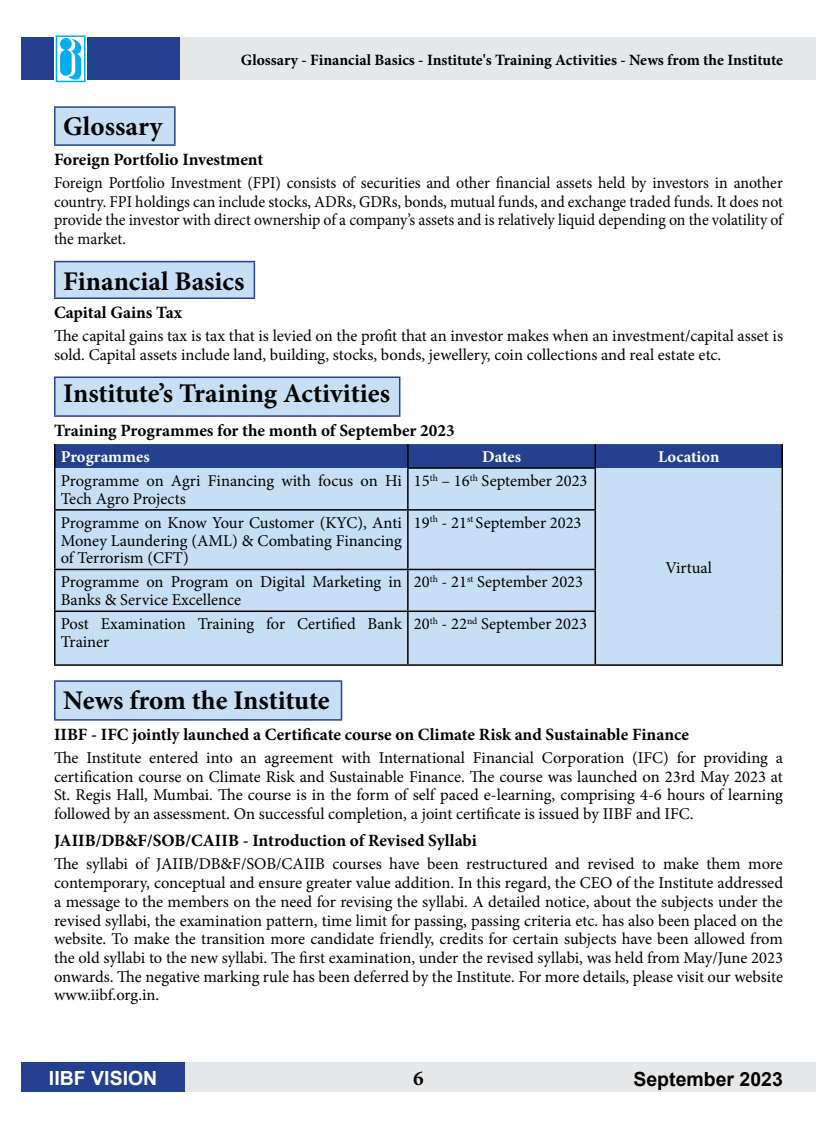
<style>
.page{position:relative;width:837px;height:1134px;background:#fff}
.page>*{position:absolute;margin:0;border:0;box-sizing:border-box;transform-origin:0 0}
.t1{font:700 27px "Minion Pro";color:#000}
.t2{font:700 21px "Minion Pro";color:#000}
.t3{font:700 19.5px "Arial";color:#000}
.t4{font:700 19.5px "Arial";color:#fff}
.t5{font:700 17.25px "Minion Pro";color:#000}
.t6{font:16.5px/18.8px "Minion Pro";color:#000}
.t7{font:16.5px/18.8px "Minion Pro";color:#000;text-align:justify;scale:.96 1}
.t8{font:700 16.5px "Minion Pro";color:#fff}
.t9{font:700 15.75px "Minion Pro";color:#000}
</style>
<div class="page">
<div style="left:137px;top:38px;width:679px;height:42px;background:#e6e7e8"></div>
<div style="left:21px;top:38px;width:159px;height:42px;background:#25408f"></div>
<div style="left:175px;top:1062px;width:641px;height:30px;background:#e6e7e8"></div>
<div style="left:21px;top:1062px;width:164px;height:30px;background:#25408f"></div>
<svg style="left:54px;top:35px;width:33px;height:48px"></svg>
<div style="left:56px;top:35px;width:30px;height:47px;border:2px solid #00aeef"></div>
<svg style="left:60px;top:38px;width:21px;height:43px"></svg>
<div style="left:55px;top:107px;width:120px;height:38px;background:#c7dff4"></div>
<hr style="left:54px;top:106px;width:122px;height:2px;background:#25408f">
<hr style="left:54px;top:108px;width:2px;height:36px;background:#25408f">
<hr style="left:174px;top:108px;width:2px;height:36px;background:#25408f">
<hr style="left:54px;top:144px;width:122px;height:2px;background:#25408f">
<div style="left:55px;top:262px;width:199px;height:36px;background:#c7dff4"></div>
<hr style="left:54px;top:261px;width:201px;height:1px;background:#25408f">
<hr style="left:54px;top:262px;width:2px;height:35px;background:#25408f">
<hr style="left:254px;top:262px;width:1px;height:35px;background:#25408f">
<hr style="left:54px;top:297px;width:201px;height:2px;background:#25408f">
<div style="left:55px;top:377px;width:345px;height:39px;background:#c7dff4"></div>
<hr style="left:54px;top:376px;width:346px;height:2px;background:#25408f">
<hr style="left:54px;top:378px;width:2px;height:37px;background:#25408f">
<hr style="left:399px;top:378px;width:1px;height:37px;background:#25408f">
<hr style="left:54px;top:415px;width:346px;height:2px;background:#25408f">
<div style="left:56px;top:468px;width:539px;height:196px;background:#c7dff4"></div>
<div style="left:595px;top:468px;width:187px;height:197px;background:#c7dff4"></div>
<hr style="left:54px;top:444px;width:2px;height:24px;background:#000">
<div style="left:55px;top:444px;width:728px;height:24px;background:#25408f"></div>
<hr style="left:782px;top:468px;width:1px;height:42px;background:#000">
<hr style="left:782px;top:510px;width:1px;height:59px;background:#000">
<hr style="left:782px;top:569px;width:1px;height:42px;background:#000">
<hr style="left:782px;top:611px;width:1px;height:53px;background:#000">
<hr style="left:595px;top:664px;width:188px;height:2px;background:#000">
<hr style="left:54px;top:468px;width:2px;height:41px;background:#000">
<hr style="left:54px;top:511px;width:2px;height:58px;background:#000">
<hr style="left:54px;top:570px;width:2px;height:41px;background:#000">
<hr style="left:54px;top:612px;width:2px;height:52px;background:#000">
<hr style="left:54px;top:509px;width:354px;height:2px;background:#000">
<hr style="left:54px;top:569px;width:354px;height:1px;background:#000">
<hr style="left:54px;top:611px;width:354px;height:1px;background:#000">
<hr style="left:54px;top:664px;width:354px;height:2px;background:#000">
<hr style="left:407px;top:469px;width:2px;height:40px;background:#000">
<hr style="left:407px;top:511px;width:2px;height:58px;background:#000">
<hr style="left:407px;top:570px;width:2px;height:41px;background:#000">
<hr style="left:407px;top:612px;width:2px;height:52px;background:#000">
<hr style="left:407px;top:467px;width:189px;height:2px;background:#000">
<hr style="left:595px;top:469px;width:1px;height:40px;background:#000">
<hr style="left:595px;top:511px;width:1px;height:58px;background:#000">
<hr style="left:595px;top:570px;width:1px;height:41px;background:#000">
<hr style="left:595px;top:612px;width:1px;height:52px;background:#000">
<hr style="left:408px;top:509px;width:188px;height:2px;background:#000">
<hr style="left:408px;top:569px;width:188px;height:1px;background:#000">
<hr style="left:408px;top:611px;width:188px;height:1px;background:#000">
<hr style="left:408px;top:664px;width:187px;height:2px;background:#000">
<div style="left:55px;top:681px;width:287px;height:39px;background:#c7dff4"></div>
<hr style="left:54px;top:680px;width:288px;height:2px;background:#25408f">
<hr style="left:54px;top:682px;width:2px;height:37px;background:#25408f">
<hr style="left:341px;top:682px;width:1px;height:37px;background:#25408f">
<hr style="left:54px;top:719px;width:288px;height:2px;background:#25408f">
<p class="t9" style="left:241px;top:48px;width:544px">Glossary - Financial Basics - Institute's Training Activities - News from the Institute</p>
<h1 class="t1" style="left:63px;top:108px;width:101px">Glossary</h1>
<p class="t5" style="left:54px;top:147px;width:211px">Foreign Portfolio Investment</p>
<p class="t7" style="left:54px;top:173px;width:761px">Foreign Portfolio Investment (FPI) consists of securities and other financial assets held by investors in another country. FPI holdings can include stocks, ADRs, GDRs, bonds, mutual funds, and exchange traded funds. It does not provide the investor with direct ownership of a company’s assets and is relatively liquid depending on the volatility of the market.</p>
<h1 class="t1" style="left:63px;top:262px;width:183px">Financial Basics</h1>
<p class="t5" style="left:54px;top:300px;width:130px">Capital Gains Tax</p>
<p class="t6" style="left:54px;top:327px;width:731px">The capital gains tax is tax that is levied on the profit that an investor makes when an investment/capital asset is sold. Capital assets include land, building, stocks, bonds, jewellery, coin collections and real estate etc.</p>
<h1 class="t1" style="left:63px;top:375px;width:328px">Institute’s Training Activities</h1>
<p class="t5" style="left:54px;top:418px;width:402px">Training Programmes for the month of September 2023</p>
<p class="t8" style="left:61px;top:445px;width:90px">Programmes</p>
<p class="t8" style="left:482px;top:445px;width:41px">Dates</p>
<p class="t8" style="left:658px;top:445px;width:63px">Location</p>
<p class="t6" style="left:61px;top:472px;width:343px;line-height:17.9px">Programme on Agri Financing with focus on Hi<br>Tech Agro Projects</p>
<p class="t6" style="left:414px;top:471px;width:175px">15<sup>th</sup> – 16<sup>th</sup> September 2023</p>
<p class="t6" style="left:61px;top:514px;width:343px;line-height:17.9px;text-align:justify">Programme on Know Your Customer (KYC), Anti Money Laundering (AML) &amp; Combating Financing of Terrorism (CFT)</p>
<p class="t6" style="left:414px;top:513px;width:169px">19<sup>th</sup> - 21<sup>st</sup> September 2023</p>
<p class="t6" style="left:61px;top:573px;width:343px;line-height:17.9px">Programme on Program on Digital Marketing in<br>Banks &amp; Service Excellence</p>
<p class="t6" style="left:414px;top:573px;width:171px">20<sup>th</sup> - 21<sup>st</sup> September 2023</p>
<p class="t6" style="left:61px;top:615px;width:343px;line-height:17.9px">Post Examination Training for Certified Bank<br>Trainer</p>
<p class="t6" style="left:414px;top:615px;width:175px">20<sup>th</sup> - 22<sup>nd</sup> September 2023</p>
<p class="t6" style="left:665px;top:558px;width:48px">Virtual</p>
<h1 class="t1" style="left:63px;top:682px;width:268px">News from the Institute</h1>
<p class="t5" style="left:54px;top:722px;width:636px">IIBF - IFC jointly launched a Certificate course on Climate Risk and Sustainable Finance</p>
<p class="t6" style="left:54px;top:748px;width:731px;text-align:justify">The Institute entered into an agreement with International Financial Corporation (IFC) for providing a certification course on Climate Risk and Sustainable Finance. The course was launched on 23rd May 2023 at St. Regis Hall, Mumbai. The course is in the form of self paced e-learning, comprising 4-6 hours of learning followed by an assessment. On successful completion, a joint certificate is issued by IIBF and IFC.</p>
<p class="t5" style="left:54px;top:829px;width:424px">JAIIB/DB&amp;F/SOB/CAIIB - Introduction of Revised Syllabi</p>
<p class="t6" style="left:54px;top:855px;width:731px;text-align:justify">The syllabi of JAIIB/DB&amp;F/SOB/CAIIB courses have been restructured and revised to make them more contemporary, conceptual and ensure greater value addition. In this regard, the CEO of the Institute addressed a message to the members on the need for revising the syllabi. A detailed notice, about the subjects under the revised syllabi, the examination pattern, time limit for passing, passing criteria etc. has also been placed on the website. To make the transition more candidate friendly, credits for certain subjects have been allowed from the old syllabi to the new syllabi. The first examination, under the revised syllabi, was held from May/June 2023 onwards. The negative marking rule has been deferred by the Institute. For more details, please visit our website www.iibf.org.in.</p>
<p class="t4" style="left:49px;top:1065px;width:110px">IIBF VISION</p>
<p class="t2" style="left:413px;top:1063px;width:12px">6</p>
<p class="t3" style="left:633px;top:1065px;width:151px">September 2023</p>
</div>
